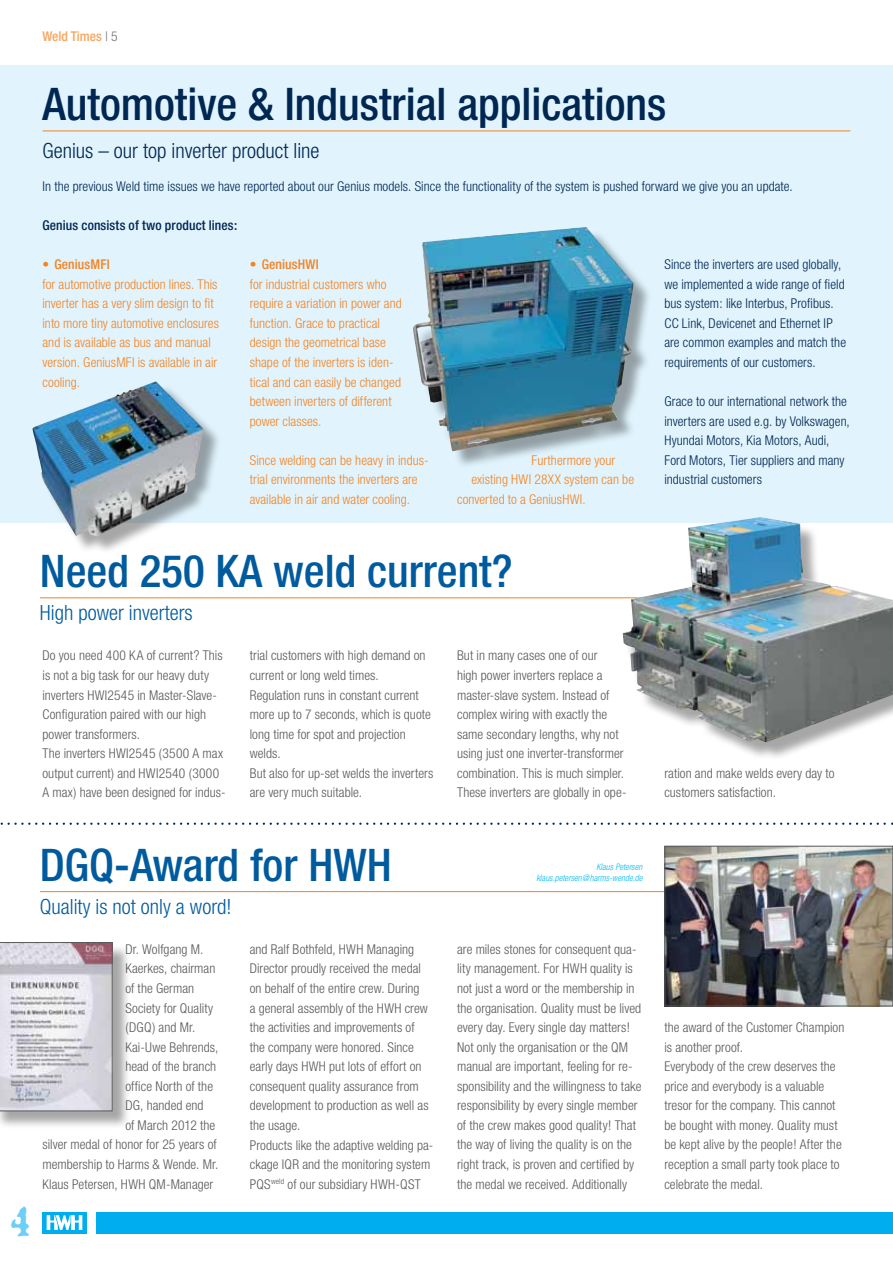
<style>
.page{position:relative;width:893px;height:1263px;background:#fff}
.page>*{position:absolute;margin:0;border:0;box-sizing:border-box;transform-origin:0 0}
.t1{font:500 condensed 45px "Helvetica Neue";color:#005b9e}
.t2{font:500 condensed 45px "Helvetica Neue";color:#002652}
.t3{font:39px "Attic";color:#6dcff6}
.t4{font:300 condensed 21px "Helvetica Neue";color:#005b9e}
.t5{font:300 condensed 21px "Helvetica Neue";color:#002652}
.t6{font:300 condensed 13.5px/19.5px "Helvetica Neue";letter-spacing:.005em;color:#58595b}
.t7{font:300 condensed 13.5px/19.5px "Helvetica Neue";letter-spacing:.005em;color:#f58220}
.t8{font:300 condensed 13.5px/19.5px "Helvetica Neue";letter-spacing:.005em;color:#002652}
.t9{font:500 condensed 13.5px "Helvetica Neue";letter-spacing:.01em;color:#002652}
.t10{font:500 condensed 13.5px "Helvetica Neue";letter-spacing:.01em;color:#f58220}
.t11{font:500 condensed 13.5px "Helvetica Neue";color:#f9a45e}
.t12{font:italic 300 condensed 9px/10.8px "Helvetica Neue";letter-spacing:.01em;color:#00b9f1;text-align:right}
.s1{font-weight:300;color:#6d6e71}
</style>
<div class="page">
<div style="left:43px;top:1212px;width:44px;height:21px;background:#00aeef"></div>
<svg style="left:47px;top:1215px;width:35px;height:15px"></svg>
<div style="left:97px;top:1212px;width:796px;height:21px;background:#00aeef"></div>
<div style="left:0;top:66px;width:893px;height:457px;background:#e1f4fd"></div>
<hr style="left:42px;top:131px;width:808px;height:1px;background:#f58220">
<div style="left:35px;top:384px;width:187px;height:171px;background:#000;opacity:.35"></div>
<img style="left:32px;top:381px;width:172px;height:156px">
<div style="left:415px;top:229px;width:237px;height:241px;background:#000;opacity:.35"></div>
<img style="left:413px;top:227px;width:170px;height:224px">
<hr style="left:40px;top:597px;width:810px;height:1px;background:#f58220">
<hr style="left:40px;top:891px;width:810px;height:1px;background:#f58220">
<div style="left:625px;top:520px;width:268px;height:240px;background:#000;opacity:.35"></div>
<img style="left:622px;top:517px;width:271px;height:225px">
<svg style="left:0;top:822px;width:893px;height:3px"></svg>
<img style="left:666px;top:848px;width:225px;height:156px">
<div style="left:664px;top:846px;width:229px;height:160px;border:1px solid #58595b"></div>
<div style="left:0;top:944px;width:131px;height:186px;background:#000;opacity:.35"></div>
<svg style="left:0;top:942px;width:113px;height:169px;background:#d0cdd5"></svg>
<p class="t11" style="left:43px;top:28px;width:77px">Weld Times <span class="s1">| 5</span></p>
<h1 class="t2" style="left:42px;top:78px;width:625px">Automotive &amp; Industrial applications</h1>
<h3 class="t5" style="left:42px;top:138px;width:279px">Genius – our top inverter product line</h3>
<p class="t8" style="left:42px;top:176px;width:752px">In the previous Weld time issues we have reported about our Genius models. Since the functionality of the system is pushed forward we give you an update.</p>
<p class="t9" style="left:42px;top:217px;width:197px">Genius consists of two product lines:</p>
<p class="t10" style="left:42px;top:256px;width:69px">• GeniusMFI</p>
<p class="t7" style="left:42px;top:274px;width:178px">for automotive production lines. This inverter has a very slim design to fit into more tiny automotive enclosures and is available as bus and manual version. GeniusMFI is available in air cooling.</p>
<p class="t10" style="left:250px;top:256px;width:71px">• GeniusHWI</p>
<p class="t7" style="left:250px;top:274px;width:153px">for industrial customers who require a variation in power and function. Grace to practical design the geometrical base shape of the inverters is iden&shy;tical and can easily be changed between inverters of different power classes.</p>
<p class="t7" style="left:250px;top:450px;width:180px">Since welding can be heavy in indus&shy;trial environments the inverters are available in air and water cooling.</p>
<p class="t7" style="left:531px;top:450px;width:85px">Furthermore your</p>
<p class="t7" style="left:471px;top:470px;width:164px">existing HWI 28XX system can be</p>
<p class="t7" style="left:457px;top:489px;width:130px">converted to a GeniusHWI.</p>
<h1 class="t1" style="left:40px;top:544px;width:474px">Need 250 KA weld current?</h1>
<h3 class="t4" style="left:40px;top:601px;width:154px">High power inverters</h3>
<p class="t6" style="left:42px;top:646px;width:185px">Do you need 400 KA of current? This is not a big task for our heavy duty inverters HWI2545 in Master-Slave-<br>Configuration paired with our high power transformers.<br>The inverters HWI2545 (3500 A max output current) and HWI2540 (3000<br>A max) have been designed for indus-</p>
<p class="t6" style="left:250px;top:646px;width:185px">trial customers with high demand on current or long weld times.<br>Regulation runs in constant current more up to 7 seconds, which is quote long time for spot and projection welds.<br>But also for up-set welds the inverters are very much suitable.</p>
<p class="t6" style="left:457px;top:646px;width:171px">But in many cases one of our<br>high power inverters replace a master-slave system. Instead of complex wiring with exactly the same secondary lengths, why not using just one inverter-transformer combination. This is much simpler.<br>These inverters are globally in ope-</p>
<p class="t8" style="left:664px;top:255px;width:183px">Since the inverters are used globally, we implemented a wide range of field bus system: like Interbus, Profibus.<br>CC Link, Devicenet and Ethernet IP are common examples and match the requirements of our customers.</p>
<p class="t8" style="left:664px;top:391px;width:187px">Grace to our international network the inverters are used e.g. by Volkswagen, Hyundai Motors, Kia Motors, Audi, Ford Motors, Tier suppliers and many industrial customers</p>
<p class="t6" style="left:664px;top:763px;width:172px">ration and make welds every day to customers satisfaction.</p>
<h2 class="t3" style="left:9px;top:1193px;width:25px">4</h2>
<h1 class="t1" style="left:40px;top:838px;width:353px">DGQ-Award for HWH</h1>
<h3 class="t4" style="left:40px;top:894px;width:193px">Quality is not only a word!</h3>
<p class="t12" style="left:536px;top:861px;width:108px">Klaus Petersen klaus.petersen@harms-wende.de</p>
<p class="t6" style="left:125px;top:939px;width:80px">Dr. Wolfgang M.</p>
<p class="t6" style="left:125px;top:959px;width:92px">Kaerkes, chairman</p>
<p class="t6" style="left:125px;top:978px;width:70px">of the German</p>
<p class="t6" style="left:125px;top:998px;width:89px">Society for Quality</p>
<p class="t6" style="left:125px;top:1017px;width:72px">(DGQ) and Mr.</p>
<p class="t6" style="left:125px;top:1037px;width:94px">Kai-Uwe Behrends,</p>
<p class="t6" style="left:125px;top:1056px;width:92px">head of the branch</p>
<p class="t6" style="left:125px;top:1076px;width:89px">office North of the</p>
<p class="t6" style="left:125px;top:1096px;width:80px">DG, handed end</p>
<p class="t6" style="left:125px;top:1115px;width:91px">of March 2012 the</p>
<p class="t6" style="left:42px;top:1135px;width:176px">silver medal of honor for 25 years of</p>
<p class="t6" style="left:42px;top:1154px;width:177px">membership to Harms &amp; Wende. Mr.</p>
<p class="t6" style="left:42px;top:1174px;width:172px">Klaus Petersen, HWH QM-Manager</p>
<p class="t6" style="left:250px;top:939px;width:185px">and Ralf Bothfeld, HWH Managing Director proudly received the medal on behalf of the entire crew. During<br>a general assembly of the HWH crew the activities and improvements of<br>the company were honored. Since early days HWH put lots of effort on consequent quality assurance from development to production as well as the usage.<br>Products like the adaptive welding pa&shy;ckage IQR and the monitoring system PQS<sup>weld</sup> of our subsidiary HWH-QST</p>
<p class="t6" style="left:457px;top:939px;width:186px">are miles stones for consequent qua&shy;lity management. For HWH quality is not just a word or the membership in the organisation. Quality must be lived every day. Every single day matters!<br>Not only the organisation or the QM manual are important, feeling for re&shy;sponsibility and the willingness to take responsibility by every single member of the crew makes good quality! That the way of living the quality is on the right track, is proven and certified by the medal we received. Additionally</p>
<p class="t6" style="left:664px;top:1017px;width:181px">the award of the Customer Champion is another proof.<br>Everybody of the crew deserves the price and everybody is a valuable tresor for the company. This cannot be bought with money. Quality must be kept alive by the people! After the reception a small party took place to celebrate the medal.</p>
</div>
